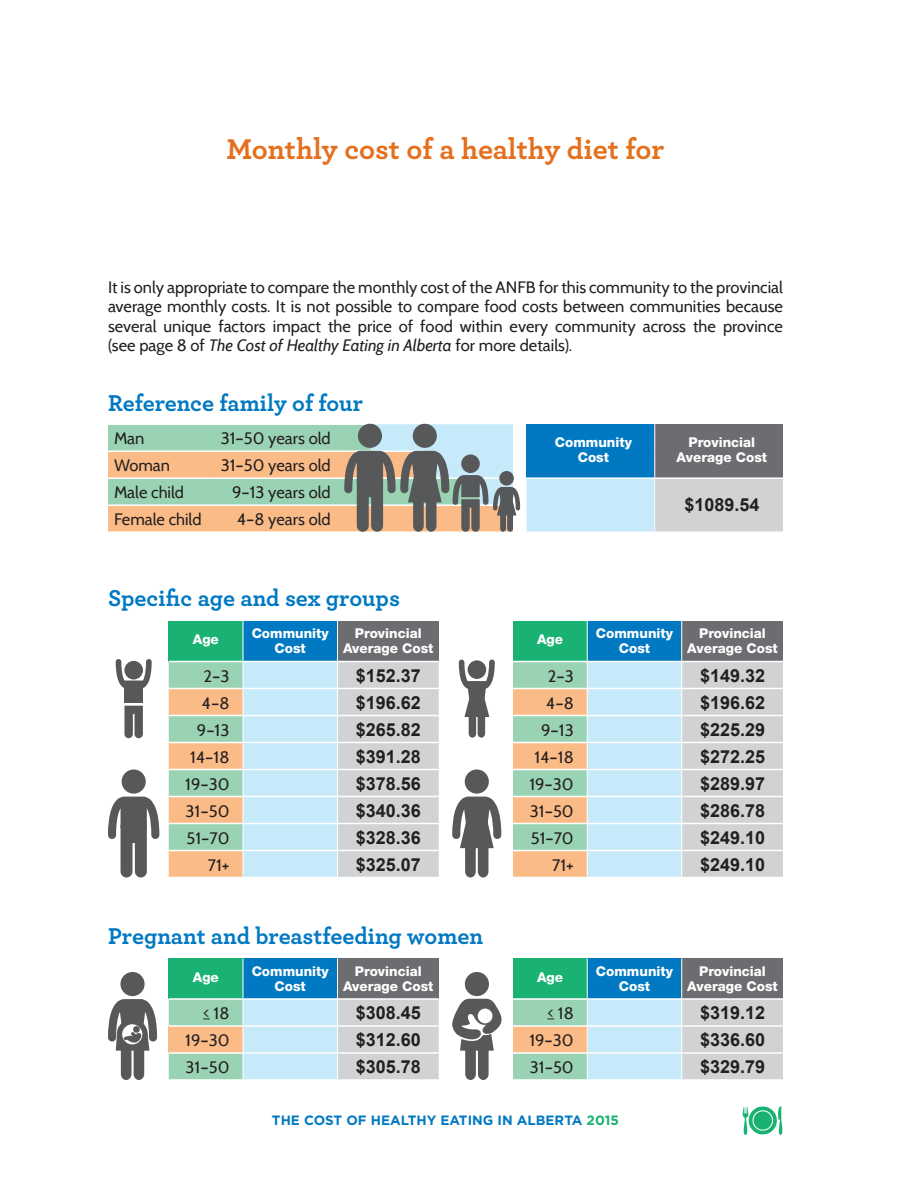
<style>
.page{position:relative;width:918px;height:1188px;background:#fff}
.page>*{position:absolute;margin:0;border:0;box-sizing:border-box;transform-origin:0 0}
.t1{font:700 30px "Archer";color:#e4701e}
.t2{font:700 24px "Archer";color:#0079c2}
.t3{font:700 18px "Arial";color:#231f20}
.t4{font:16.5px/19.5px "Cabin";color:#231f20;text-align:justify}
.t5{font:800 13.5px/15px "Helvetica Neue LT Std";color:#fff;text-align:center}
.t6{font:700 13.5px "Gotham";color:#0079c2}
.s1{font-style:italic}
.s2{color:#19b273}
</style>
<div class="page">
<div style="left:655px;top:424px;width:128px;height:54px;background:#6c6d70"></div>
<div style="left:655px;top:478px;width:128px;height:54px;background:#d1d2d4"></div>
<hr style="left:655px;top:531px;width:128px;height:2px;background:#fff">
<hr style="left:655px;top:477px;width:128px;height:2px;background:#fff">
<svg style="left:108px;top:424px;width:547px;height:108px;background:#a5b7ae"></svg>
<div style="left:169px;top:958px;width:74px;height:41px;background:#19b273"></div>
<div style="left:243px;top:958px;width:95px;height:41px;background:#0079c2"></div>
<div style="left:338px;top:958px;width:101px;height:41px;background:#6c6d70"></div>
<hr style="left:169px;top:998px;width:74px;height:2px;background:#fff">
<hr style="left:243px;top:998px;width:94px;height:2px;background:#fff">
<hr style="left:338px;top:998px;width:101px;height:2px;background:#fff">
<hr style="left:243px;top:958px;width:1px;height:41px;background:#fff">
<hr style="left:337px;top:958px;width:1px;height:41px;background:#fff">
<svg style="left:169px;top:999px;width:270px;height:81px;background:#c9dad6"></svg>
<div style="left:513px;top:958px;width:74px;height:41px;background:#19b273"></div>
<div style="left:587px;top:958px;width:95px;height:41px;background:#0079c2"></div>
<div style="left:682px;top:958px;width:101px;height:41px;background:#6c6d70"></div>
<hr style="left:513px;top:998px;width:74px;height:2px;background:#fff">
<hr style="left:588px;top:998px;width:93px;height:2px;background:#fff">
<hr style="left:682px;top:998px;width:101px;height:2px;background:#fff">
<hr style="left:587px;top:958px;width:1px;height:41px;background:#fff">
<hr style="left:681px;top:958px;width:1px;height:41px;background:#fff">
<svg style="left:513px;top:999px;width:270px;height:81px;background:#c9dad6"></svg>
<div style="left:513px;top:621px;width:74px;height:41px;background:#19b273"></div>
<div style="left:587px;top:621px;width:95px;height:41px;background:#0079c2"></div>
<div style="left:682px;top:621px;width:101px;height:41px;background:#6c6d70"></div>
<hr style="left:513px;top:661px;width:74px;height:1px;background:#fff">
<hr style="left:588px;top:661px;width:93px;height:1px;background:#fff">
<hr style="left:682px;top:661px;width:101px;height:1px;background:#fff">
<hr style="left:587px;top:621px;width:1px;height:41px;background:#fff">
<hr style="left:681px;top:621px;width:1px;height:41px;background:#fff">
<svg style="left:513px;top:662px;width:270px;height:215px;background:#ced9d4"></svg>
<hr style="left:513px;top:769px;width:74px;height:1px;background:#fff">
<div style="left:169px;top:621px;width:74px;height:41px;background:#19b273"></div>
<div style="left:243px;top:621px;width:95px;height:41px;background:#0079c2"></div>
<div style="left:338px;top:621px;width:101px;height:41px;background:#6c6d70"></div>
<hr style="left:169px;top:661px;width:74px;height:1px;background:#fff">
<hr style="left:243px;top:661px;width:94px;height:1px;background:#fff">
<hr style="left:338px;top:661px;width:101px;height:1px;background:#fff">
<hr style="left:243px;top:621px;width:1px;height:41px;background:#fff">
<hr style="left:337px;top:621px;width:1px;height:41px;background:#fff">
<svg style="left:169px;top:662px;width:270px;height:215px;background:#ced9d4"></svg>
<hr style="left:169px;top:769px;width:74px;height:1px;background:#fff">
<svg style="left:459px;top:660px;width:36px;height:78px"></svg>
<div style="left:122px;top:770px;width:24px;height:24px;background:#57585a;border-radius:50%"></div>
<svg style="left:108px;top:797px;width:51px;height:81px"></svg>
<div style="left:465px;top:770px;width:24px;height:24px;background:#57585a;border-radius:50%"></div>
<svg style="left:452px;top:797px;width:49px;height:81px"></svg>
<div style="left:120px;top:972px;width:25px;height:24px;background:#57585a;border-radius:50%"></div>
<svg style="left:108px;top:999px;width:49px;height:81px"></svg>
<div style="left:465px;top:972px;width:24px;height:24px;background:#57585a;border-radius:50%"></div>
<svg style="left:452px;top:999px;width:50px;height:81px"></svg>
<img style="left:742px;top:1106px;width:41px;height:29px">
<svg style="left:124px;top:706px;width:19px;height:32px"></svg>
<svg style="left:116px;top:659px;width:36px;height:30px"></svg>
<div style="left:125px;top:686px;width:18px;height:17px;background:#57585a"></div>
<h1 class="t1" style="left:226px;top:125px;width:440px">Monthly cost of a healthy diet for</h1>
<p class="t4" style="left:108px;top:277px;width:677px">It is only appropriate to compare the monthly cost of the ANFB for this community to the provincial average monthly costs. It is not possible to compare food costs between communities because several unique factors impact the price of food within every community across the province (see page 8 of <span class="s1">The Cost of Healthy Eating in Alberta</span> for more details).</p>
<h2 class="t2" style="left:108px;top:384px;width:257px">Reference family of four</h2>
<p class="t4" style="left:114px;top:429px;width:32px">Man</p>
<p class="t4" style="left:221px;top:429px;width:112px">31–50 years old</p>
<p class="t5" style="left:555px;top:435px;width:79px">Community<br>Cost</p>
<p class="t5" style="left:677px;top:435px;width:92px">Provincial<br>Average Cost</p>
<p class="t4" style="left:114px;top:456px;width:58px">Woman</p>
<p class="t4" style="left:221px;top:456px;width:112px">31–50 years old</p>
<p class="t4" style="left:114px;top:483px;width:72px">Male child</p>
<p class="t4" style="left:232px;top:483px;width:100px">9–13 years old</p>
<p class="t3" style="left:684px;top:492px;width:77px">$1089.54</p>
<p class="t4" style="left:114px;top:510px;width:89px">Female child</p>
<p class="t4" style="left:237px;top:510px;width:95px">4–8 years old</p>
<h2 class="t2" style="left:108px;top:580px;width:294px">Specific age and sex groups</h2>
<p class="t5" style="left:193px;top:632px;width:28px">Age</p>
<p class="t5" style="left:252px;top:626px;width:79px">Community<br>Cost</p>
<p class="t5" style="left:343px;top:626px;width:92px">Provincial<br>Average Cost</p>
<p class="t4" style="left:204px;top:666px;width:27px">2–3</p>
<p class="t3" style="left:356px;top:663px;width:67px">$152.37</p>
<p class="t4" style="left:202px;top:693px;width:29px">4–8</p>
<p class="t3" style="left:356px;top:690px;width:67px">$196.62</p>
<p class="t4" style="left:197px;top:720px;width:34px">9–13</p>
<p class="t3" style="left:356px;top:717px;width:67px">$265.82</p>
<p class="t4" style="left:190px;top:747px;width:41px">14–18</p>
<p class="t3" style="left:356px;top:744px;width:67px">$391.28</p>
<p class="t4" style="left:185px;top:774px;width:46px">19–30</p>
<p class="t3" style="left:356px;top:771px;width:67px">$378.56</p>
<p class="t4" style="left:186px;top:801px;width:45px">31–50</p>
<p class="t3" style="left:356px;top:798px;width:67px">$340.36</p>
<p class="t4" style="left:187px;top:828px;width:44px">51–70</p>
<p class="t3" style="left:356px;top:825px;width:67px">$328.36</p>
<p class="t4" style="left:208px;top:855px;width:23px">71+</p>
<p class="t3" style="left:356px;top:852px;width:67px">$325.07</p>
<h2 class="t2" style="left:108px;top:917px;width:377px">Pregnant and breastfeeding women</h2>
<p class="t5" style="left:193px;top:970px;width:28px">Age</p>
<p class="t5" style="left:252px;top:963px;width:79px">Community<br>Cost</p>
<p class="t5" style="left:343px;top:963px;width:92px">Provincial<br>Average Cost</p>
<p class="t4" style="left:203px;top:1004px;width:28px">&lt; 18</p>
<p class="t3" style="left:356px;top:1001px;width:67px">$308.45</p>
<p class="t4" style="left:185px;top:1031px;width:46px">19–30</p>
<p class="t3" style="left:356px;top:1028px;width:67px">$312.60</p>
<p class="t4" style="left:186px;top:1058px;width:45px">31–50</p>
<p class="t3" style="left:356px;top:1055px;width:67px">$305.78</p>
<p class="t5" style="left:537px;top:632px;width:28px">Age</p>
<p class="t5" style="left:596px;top:626px;width:79px">Community<br>Cost</p>
<p class="t5" style="left:687px;top:626px;width:92px">Provincial<br>Average Cost</p>
<p class="t4" style="left:548px;top:666px;width:27px">2–3</p>
<p class="t3" style="left:700px;top:663px;width:67px">$149.32</p>
<p class="t4" style="left:546px;top:693px;width:29px">4–8</p>
<p class="t3" style="left:700px;top:690px;width:67px">$196.62</p>
<p class="t4" style="left:541px;top:720px;width:34px">9–13</p>
<p class="t3" style="left:700px;top:717px;width:67px">$225.29</p>
<p class="t4" style="left:534px;top:747px;width:41px">14–18</p>
<p class="t3" style="left:700px;top:744px;width:67px">$272.25</p>
<p class="t4" style="left:529px;top:774px;width:46px">19–30</p>
<p class="t3" style="left:700px;top:771px;width:67px">$289.97</p>
<p class="t4" style="left:530px;top:801px;width:45px">31–50</p>
<p class="t3" style="left:700px;top:798px;width:67px">$286.78</p>
<p class="t4" style="left:531px;top:828px;width:44px">51–70</p>
<p class="t3" style="left:700px;top:825px;width:67px">$249.10</p>
<p class="t4" style="left:552px;top:855px;width:23px">71+</p>
<p class="t3" style="left:700px;top:852px;width:67px">$249.10</p>
<p class="t5" style="left:537px;top:970px;width:28px">Age</p>
<p class="t5" style="left:596px;top:963px;width:79px">Community<br>Cost</p>
<p class="t5" style="left:687px;top:963px;width:92px">Provincial<br>Average Cost</p>
<p class="t4" style="left:547px;top:1004px;width:28px">&lt; 18</p>
<p class="t3" style="left:700px;top:1001px;width:67px">$319.12</p>
<p class="t4" style="left:529px;top:1031px;width:46px">19–30</p>
<p class="t3" style="left:700px;top:1028px;width:67px">$336.60</p>
<p class="t4" style="left:530px;top:1058px;width:45px">31–50</p>
<p class="t3" style="left:700px;top:1055px;width:67px">$329.79</p>
<p class="t6" style="left:272px;top:1111px;width:349px">THE COST OF H EALTHY EATING IN ALBERTA <span class="s2">2015</span></p>
</div>
